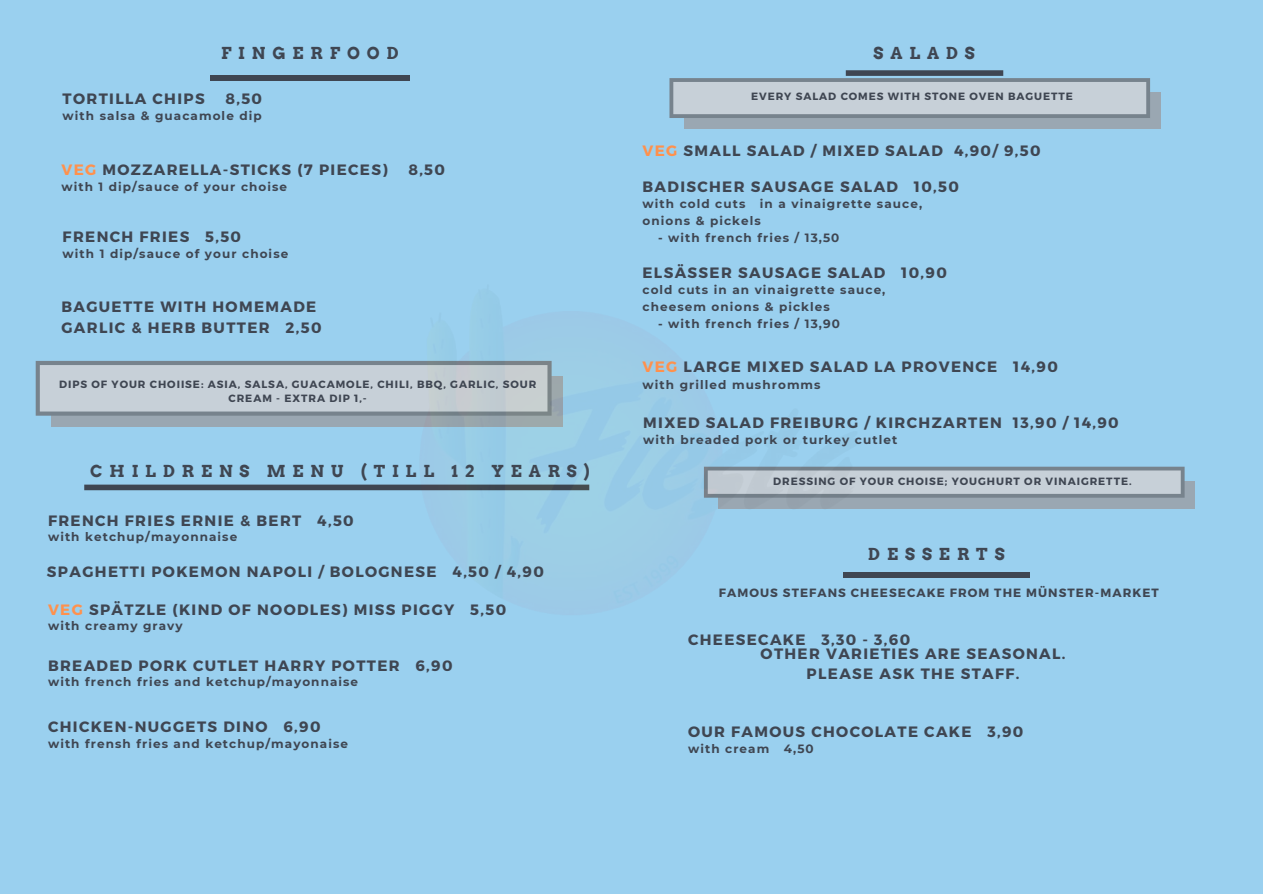
<style>
.page{position:relative;width:1263px;height:894px;background:#fff}
.page>*{position:absolute;margin:0;border:0;box-sizing:border-box;transform-origin:0 0}
.t1{font:700 16.5px "Arvo";letter-spacing:.42em;color:#3f4652}
.t2{font:700 15px/20.7px "Montserrat";letter-spacing:.09em;color:#3f4652}
.t3{font:700 12px/17.1px "Montserrat";letter-spacing:.09em;color:#3f4652}
.t4{font:700 10.5px/14px "Montserrat";letter-spacing:.09em;color:#3f4652;text-align:center}
.s1{color:#ff914d}
</style>
<div class="page">
<div style="left:0;top:0;width:1263px;height:893px;background:#9ad0ef"></div>
<hr style="left:210px;top:76px;width:199px;height:4px;background:#3f4652">
<div style="left:843px;top:572px;width:187px;height:5px;background:#3f4652"></div>
<div style="left:846px;top:70px;width:157px;height:6px;background:#3f4652"></div>
<div style="left:84px;top:484px;width:505px;height:6px;background:#3f4652"></div>
<div style="left:51px;top:376px;width:512px;height:51px;background:#9aa7b2"></div>
<svg style="left:36px;top:361px;width:319px;height:54px;background:#bbc4cc"></svg>
<div style="left:718px;top:481px;width:477px;height:27px;background:#9aa7b2"></div>
<svg style="left:907px;top:466px;width:278px;height:31px;background:#b3bdc6"></svg>
<div style="left:684px;top:93px;width:477px;height:36px;background:#9aa7b2"></div>
<svg style="left:669px;top:78px;width:481px;height:40px;background:#b6c0c8"></svg>
<img style="left:355px;top:360px;width:552px;height:218px">
<p class="t1" style="left:221px;top:43px;width:179px">FINGERFOOD</p>
<p class="t2" style="left:63px;top:88px;width:144px">TORTILLA CHIPS</p>
<p class="t2" style="left:225px;top:88px;width:38px">8,50</p>
<p class="t3" style="left:63px;top:107px;width:201px">with salsa &amp; guacamole dip</p>
<p class="t2" style="left:61px;top:158px;width:328px"><span class="s1">VEG</span> MOZZARELLA-STICKS (7 PIECES)</p>
<p class="t2" style="left:408px;top:158px;width:38px">8,50</p>
<p class="t3" style="left:61px;top:178px;width:227px">with 1 dip/sauce of your choise</p>
<p class="t2" style="left:63px;top:226px;width:180px">FRENCH FRIES 5,50</p>
<p class="t3" style="left:63px;top:245px;width:227px">with 1 dip/sauce of your choise</p>
<p class="t2" style="left:61px;top:295px;width:262px">BAGUETTE WITH HOMEMADE<br>GARLIC &amp; HERB BUTTER 2,50</p>
<p class="t4" style="left:59px;top:377px;width:479px">DIPS OF YOUR CHOIISE: ASIA, SALSA, GUACAMOLE, CHILI, BBQ, GARLIC, SOUR<br>CREAM - EXTRA DIP 1,-</p>
<p class="t1" style="left:90px;top:461px;width:501px">CHILDRENS MENU (TILL 12 YEARS)</p>
<p class="t2" style="left:48px;top:509px;width:307px">FRENCH FRIES ERNIE &amp; BERT 4,50</p>
<p class="t3" style="left:48px;top:528px;width:191px">with ketchup/mayonnaise</p>
<p class="t2" style="left:47px;top:560px;width:498px">SPAGHETTI POKEMON NAPOLI / BOLOGNESE 4,50 / 4,90</p>
<p class="t2" style="left:48px;top:598px;width:460px"><span class="s1">VEG</span> SPÄTZLE (KIND OF NOODLES) MISS PIGGY 5,50</p>
<p class="t3" style="left:48px;top:617px;width:136px">with creamy gravy</p>
<p class="t2" style="left:48px;top:654px;width:406px">BREADED PORK CUTLET HARRY POTTER 6,90</p>
<p class="t3" style="left:48px;top:673px;width:312px">with french fries and ketchup/mayonnaise</p>
<p class="t2" style="left:48px;top:715px;width:274px">CHICKEN-NUGGETS DINO 6,90</p>
<p class="t3" style="left:48px;top:734px;width:302px">with frensh fries and ketchup/mayonaise</p>
<p class="t1" style="left:874px;top:43px;width:103px">SALADS</p>
<p class="t4" style="left:751px;top:88px;width:323px">EVERY SALAD COMES WITH STONE OVEN BAGUETTE</p>
<p class="t2" style="left:642px;top:140px;width:400px"><span class="s1">VEG</span> SMALL SALAD / MIXED SALAD 4,90/ 9,50</p>
<p class="t2" style="left:642px;top:175px;width:318px">BADISCHER SAUSAGE SALAD 10,50</p>
<p class="t3" style="left:642px;top:194px;width:281px">with cold cuts in a vinaigrette sauce, onions &amp; pickels</p>
<p class="t3" style="left:658px;top:229px;width:183px">- with french fries / 13,50</p>
<p class="t2" style="left:642px;top:261px;width:306px">ELSÄSSER SAUSAGE SALAD 10,90</p>
<p class="t3" style="left:642px;top:281px;width:244px">cold cuts in an vinaigrette sauce, cheesem onions &amp; pickles</p>
<p class="t3" style="left:658px;top:315px;width:183px">- with french fries / 13,90</p>
<p class="t2" style="left:642px;top:355px;width:417px"><span class="s1">VEG</span> LARGE MIXED SALAD LA PROVENCE 14,90</p>
<p class="t3" style="left:642px;top:375px;width:180px">with grilled mushromms</p>
<p class="t2" style="left:643px;top:411px;width:477px">MIXED SALAD FREIBURG / KIRCHZARTEN 13,90 / 14,90</p>
<p class="t3" style="left:643px;top:430px;width:256px">with breaded pork or turkey cutlet</p>
<p class="t4" style="left:773px;top:474px;width:360px">DRESSING OF YOUR CHOISE; YOUGHURT OR VINAIGRETTE.</p>
<p class="t1" style="left:868px;top:543px;width:138px">DESSERTS</p>
<p class="t3" style="left:719px;top:583px;width:442px">FAMOUS STEFANS CHEESECAKE FROM THE MÜNSTER-MARKET</p>
<p class="t2" style="left:761px;top:631px;width:306px;line-height:14px;text-indent:-73px">CHEESECAKE 3,30 - 3,60<br>OTHER VARIETIES ARE SEASONAL.</p>
<p class="t2" style="left:807px;top:662px;width:214px">PLEASE ASK THE STAFF.</p>
<p class="t2" style="left:688px;top:720px;width:337px">OUR FAMOUS CHOCOLATE CAKE 3,90</p>
<p class="t3" style="left:688px;top:739px;width:127px">with cream 4,50</p>
</div>
